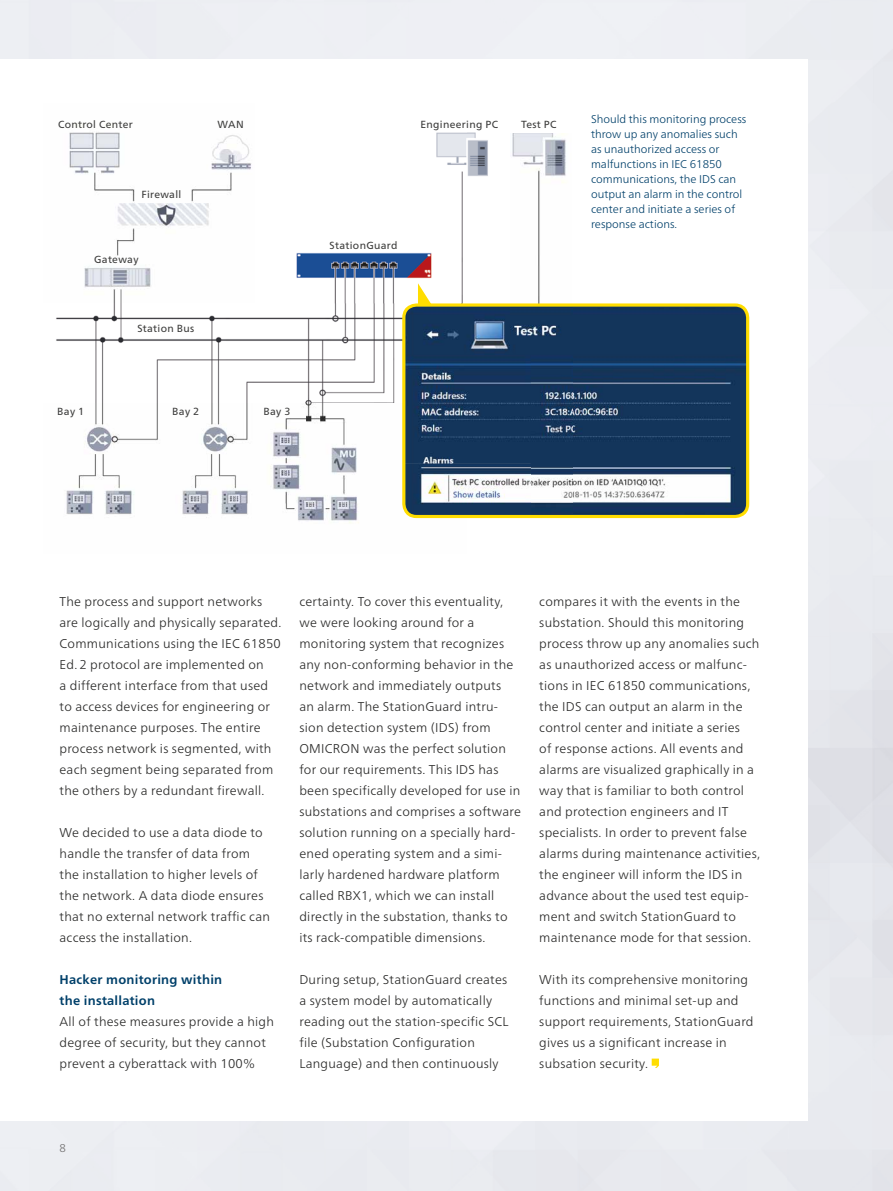
<style>
.page{position:relative;width:893px;height:1191px;background:#fff}
.page>*{position:absolute;margin:0;border:0;box-sizing:border-box;transform-origin:0 0}
.t1{font:300 12.75px/21px "Frutiger Neue LTW1 G";letter-spacing:.02em;color:#282827}
.t2{font:700 12.75px/21px "Frutiger Neue LTW1 G";letter-spacing:.02em;color:#00406a}
.t3{font:300 11.25px/15px "Frutiger Neue LTW1 G";color:#00406a}
.t4{font:300 11.25px "Frutiger Neue LTW1 G";color:#706f6f}
.t5{font:10.35px "Frutiger Neue LTW1 G";letter-spacing:.03em;color:#3c3c3b}
</style>
<div class="page">
<img style="left:69px;top:132px;width:419px;height:171px">
<img style="left:56px;top:303px;width:346px;height:100px">
<img style="left:66px;top:403px;width:291px;height:100px">
<img style="left:66px;top:503px;width:401px;height:20px">
<img style="left:512px;top:133px;width:54px;height:170px">
<svg style="left:652px;top:1058px;width:7px;height:10px"></svg>
<img style="left:404px;top:307px;width:344px;height:209px">
<div style="left:402px;top:303px;width:347px;height:215px;border:3px solid #fd0;border-radius:13px"></div>
<svg style="left:418px;top:283px;width:14px;height:23px"></svg>
<p class="t5" style="left:58px;top:117px;width:76px">Control Center</p>
<p class="t5" style="left:218px;top:117px;width:28px">WAN</p>
<p class="t5" style="left:420px;top:117px;width:79px">Engineering PC</p>
<p class="t5" style="left:521px;top:117px;width:37px">Test PC</p>
<p class="t5" style="left:141px;top:187px;width:41px">Firewall</p>
<p class="t5" style="left:94px;top:252px;width:46px">Gateway</p>
<p class="t5" style="left:137px;top:321px;width:58px">Station Bus</p>
<p class="t5" style="left:330px;top:238px;width:69px">StationGuard</p>
<p class="t5" style="left:57px;top:403px;width:28px">Bay 1</p>
<p class="t5" style="left:172px;top:403px;width:28px">Bay 2</p>
<p class="t5" style="left:263px;top:403px;width:28px">Bay 3</p>
<p class="t3" style="left:591px;top:111px;width:157px">Should this monitoring process throw up any anomalies such as unauthorized access or malfunctions in IEC 61850 communications, the IDS can output an alarm in the control center and initiate a series of response actions.</p>
<p class="t1" style="left:60px;top:590px;width:223px">The process and support networks are logically and physically separated.<br>Communications using the IEC 61850<br>Ed. 2 protocol are implemented on<br>a different interface from that used to access devices for engineering or maintenance purposes. The entire process network is segmented, with each segment being separated from the others by a redundant firewall.</p>
<p class="t1" style="left:60px;top:821px;width:212px">We decided to use a data diode to handle the transfer of data from the installation to higher levels of the network. A data diode ensures that no external network traffic can access the installation.</p>
<p class="t2" style="left:60px;top:969px;width:164px">Hacker monitoring within the installation</p>
<p class="t1" style="left:60px;top:1010px;width:216px">All of these measures provide a high degree of security, but they cannot prevent a cyberattack with 100%</p>
<p class="t1" style="left:299px;top:590px;width:223px">certainty. To cover this eventuality, we were looking around for a monitoring system that recognizes any non-conforming behavior in the network and immediately outputs<br>an alarm. The StationGuard intru&shy;sion detection system (IDS) from OMICRON was the perfect solution for our requirements. This IDS has been specifically developed for use in substations and comprises a software solution running on a specially hard&shy;ened operating system and a simi&shy;larly hardened hardware platform called RBX1, which we can install directly in the substation, thanks to its rack-compatible dimensions.</p>
<p class="t1" style="left:299px;top:968px;width:211px">During setup, StationGuard creates a system model by automatically reading out the station-specific SCL file (Substation Configuration Language) and then continuously</p>
<p class="t1" style="left:539px;top:590px;width:222px">compares it with the events in the substation. Should this monitoring process throw up any anomalies such as unauthorized access or malfunc&shy;tions in IEC 61850 communications, the IDS can output an alarm in the control center and initiate a series<br>of response actions. All events and alarms are visualized graphically in a way that is familiar to both control and protection engineers and IT specialists. In order to prevent false alarms during maintenance activities, the engineer will inform the IDS in advance about the used test equip&shy;ment and switch StationGuard to maintenance mode for that session.</p>
<p class="t1" style="left:539px;top:968px;width:216px">With its comprehensive monitoring functions and minimal set-up and support requirements, StationGuard gives us a significant increase in subsation security.</p>
<p class="t4" style="left:60px;top:1141px;width:8px">8</p>
</div>
